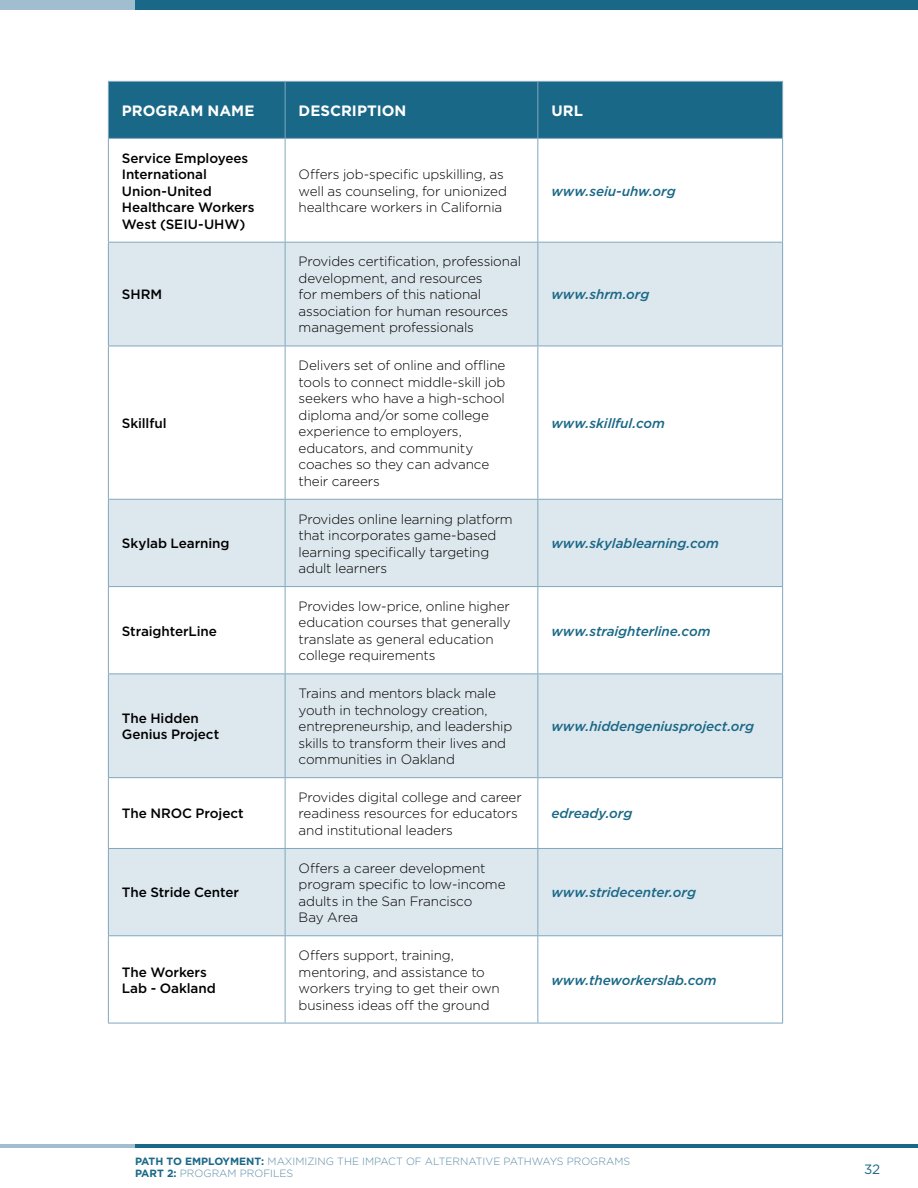
<style>
.page{position:relative;width:918px;height:1188px;background:#fff}
.page>*{position:absolute;margin:0;border:0;box-sizing:border-box;transform-origin:0 0}
.t1{font:700 15px "Gotham";letter-spacing:.005em;color:#fff}
.t2{font:300 13.5px/16.5px "Gotham";letter-spacing:-.01em;color:#000}
.t3{font:500 13.5px/16.5px "Gotham";letter-spacing:-.005em;color:#000}
.t4{font:italic 500 13.5px "Gotham";letter-spacing:-.005em;color:#1a6887}
.t5{font:13.5px "Gotham";color:#1a6887}
.t6{font:300 10.5px/12px "Gotham";color:#598ba7}
.s1{font-weight:700;color:#1a6887}
</style>
<div class="page">
<hr style="left:135px;top:1144px;width:783px;height:4px;background:#1a6887">
<hr style="left:0;top:1144px;width:135px;height:4px;background:#a1bdd0">
<div style="left:135px;top:0;width:783px;height:9px;background:#1a6887"></div>
<div style="left:0;top:0;width:135px;height:9px;background:#a1bdd0"></div>
<div style="left:109px;top:82px;width:673px;height:56px;background:#1a6887"></div>
<svg style="left:109px;top:243px;width:673px;height:692px;fill:#dde7ee"></svg>
<hr style="left:108px;top:81px;width:177px;height:1px;background:#81a7bf">
<hr style="left:108px;top:82px;width:1px;height:56px;background:#81a7bf">
<hr style="left:285px;top:81px;width:253px;height:1px;background:#81a7bf">
<hr style="left:285px;top:82px;width:1px;height:56px;background:#81a7bf">
<hr style="left:538px;top:81px;width:245px;height:1px;background:#81a7bf">
<hr style="left:537px;top:82px;width:1px;height:56px;background:#81a7bf">
<hr style="left:782px;top:82px;width:1px;height:56px;background:#81a7bf">
<hr style="left:108px;top:138px;width:177px;height:1px;background:#81a7bf">
<hr style="left:108px;top:139px;width:1px;height:103px;background:#81a7bf">
<hr style="left:285px;top:138px;width:253px;height:1px;background:#81a7bf">
<hr style="left:285px;top:139px;width:1px;height:103px;background:#81a7bf">
<hr style="left:538px;top:138px;width:245px;height:1px;background:#81a7bf">
<hr style="left:537px;top:139px;width:1px;height:103px;background:#81a7bf">
<hr style="left:782px;top:139px;width:1px;height:103px;background:#81a7bf">
<hr style="left:108px;top:242px;width:177px;height:1px;background:#81a7bf">
<hr style="left:108px;top:243px;width:1px;height:103px;background:#81a7bf">
<hr style="left:285px;top:242px;width:253px;height:1px;background:#81a7bf">
<hr style="left:285px;top:243px;width:1px;height:103px;background:#81a7bf">
<hr style="left:538px;top:242px;width:245px;height:1px;background:#81a7bf">
<hr style="left:537px;top:243px;width:1px;height:103px;background:#81a7bf">
<hr style="left:782px;top:243px;width:1px;height:103px;background:#81a7bf">
<hr style="left:108px;top:346px;width:177px;height:1px;background:#81a7bf">
<hr style="left:108px;top:346px;width:1px;height:153px;background:#81a7bf">
<hr style="left:285px;top:346px;width:253px;height:1px;background:#81a7bf">
<hr style="left:285px;top:346px;width:1px;height:153px;background:#81a7bf">
<hr style="left:538px;top:346px;width:245px;height:1px;background:#81a7bf">
<hr style="left:537px;top:346px;width:1px;height:153px;background:#81a7bf">
<hr style="left:782px;top:346px;width:1px;height:153px;background:#81a7bf">
<hr style="left:108px;top:499px;width:177px;height:1px;background:#81a7bf">
<hr style="left:108px;top:500px;width:1px;height:86px;background:#81a7bf">
<hr style="left:285px;top:499px;width:253px;height:1px;background:#81a7bf">
<hr style="left:285px;top:500px;width:1px;height:86px;background:#81a7bf">
<hr style="left:538px;top:499px;width:245px;height:1px;background:#81a7bf">
<hr style="left:537px;top:500px;width:1px;height:86px;background:#81a7bf">
<hr style="left:782px;top:500px;width:1px;height:86px;background:#81a7bf">
<hr style="left:108px;top:586px;width:177px;height:1px;background:#81a7bf">
<hr style="left:108px;top:587px;width:1px;height:86px;background:#81a7bf">
<hr style="left:285px;top:586px;width:253px;height:1px;background:#81a7bf">
<hr style="left:285px;top:587px;width:1px;height:86px;background:#81a7bf">
<hr style="left:538px;top:586px;width:245px;height:1px;background:#81a7bf">
<hr style="left:537px;top:587px;width:1px;height:86px;background:#81a7bf">
<hr style="left:782px;top:587px;width:1px;height:86px;background:#81a7bf">
<hr style="left:108px;top:673px;width:177px;height:1px;background:#81a7bf">
<hr style="left:108px;top:674px;width:1px;height:103px;background:#81a7bf">
<hr style="left:285px;top:673px;width:253px;height:1px;background:#81a7bf">
<hr style="left:285px;top:674px;width:1px;height:103px;background:#81a7bf">
<hr style="left:538px;top:673px;width:245px;height:1px;background:#81a7bf">
<hr style="left:537px;top:674px;width:1px;height:103px;background:#81a7bf">
<hr style="left:782px;top:674px;width:1px;height:103px;background:#81a7bf">
<hr style="left:108px;top:777px;width:177px;height:1px;background:#81a7bf">
<hr style="left:108px;top:778px;width:1px;height:70px;background:#81a7bf">
<hr style="left:285px;top:777px;width:253px;height:1px;background:#81a7bf">
<hr style="left:285px;top:778px;width:1px;height:70px;background:#81a7bf">
<hr style="left:538px;top:777px;width:245px;height:1px;background:#81a7bf">
<hr style="left:537px;top:778px;width:1px;height:70px;background:#81a7bf">
<hr style="left:782px;top:778px;width:1px;height:70px;background:#81a7bf">
<hr style="left:108px;top:848px;width:177px;height:1px;background:#81a7bf">
<hr style="left:108px;top:849px;width:1px;height:86px;background:#81a7bf">
<hr style="left:285px;top:848px;width:253px;height:1px;background:#81a7bf">
<hr style="left:285px;top:849px;width:1px;height:86px;background:#81a7bf">
<hr style="left:538px;top:848px;width:245px;height:1px;background:#81a7bf">
<hr style="left:537px;top:849px;width:1px;height:86px;background:#81a7bf">
<hr style="left:782px;top:849px;width:1px;height:86px;background:#81a7bf">
<hr style="left:108px;top:935px;width:177px;height:1px;background:#81a7bf">
<hr style="left:108px;top:936px;width:1px;height:87px;background:#81a7bf">
<hr style="left:285px;top:935px;width:253px;height:1px;background:#81a7bf">
<hr style="left:285px;top:936px;width:1px;height:87px;background:#81a7bf">
<hr style="left:538px;top:935px;width:245px;height:1px;background:#81a7bf">
<hr style="left:537px;top:936px;width:1px;height:87px;background:#81a7bf">
<hr style="left:782px;top:936px;width:1px;height:87px;background:#81a7bf">
<hr style="left:108px;top:1023px;width:177px;height:1px;background:#81a7bf">
<hr style="left:285px;top:1023px;width:253px;height:1px;background:#81a7bf">
<hr style="left:538px;top:1023px;width:245px;height:1px;background:#81a7bf">
<p class="t1" style="left:122px;top:101px;width:134px">PROGRAM NAME</p>
<p class="t1" style="left:299px;top:101px;width:109px">DESCRIPTION</p>
<p class="t1" style="left:551px;top:101px;width:33px">URL</p>
<p class="t3" style="left:122px;top:149px;width:134px">Service Employees<br>International<br>Union-United<br>Healthcare Workers<br>West (SEIU-UHW)</p>
<p class="t2" style="left:299px;top:166px;width:210px">Offers job-specific upskilling, as well as counseling, for unionized healthcare workers in California</p>
<p class="t4" style="left:551px;top:182px;width:126px">www.seiu-uhw.org</p>
<p class="t3" style="left:122px;top:286px;width:42px">SHRM</p>
<p class="t2" style="left:299px;top:253px;width:224px">Provides certification, professional development, and resources<br>for members of this national association for human resources management professionals</p>
<p class="t4" style="left:551px;top:286px;width:100px">www.shrm.org</p>
<p class="t3" style="left:122px;top:415px;width:46px">Skillful</p>
<p class="t2" style="left:299px;top:357px;width:208px">Delivers set of online and offline tools to connect middle-skill job seekers who have a high-school diploma and/or some college experience to employers, educators, and community coaches so they can advance their careers</p>
<p class="t4" style="left:551px;top:414px;width:115px">www.skillful.com</p>
<p class="t3" style="left:122px;top:535px;width:109px">Skylab Learning</p>
<p class="t2" style="left:299px;top:510px;width:216px">Provides online learning platform that incorporates game-based learning specifically targeting adult learners</p>
<p class="t4" style="left:551px;top:535px;width:169px">www.skylablearning.com</p>
<p class="t3" style="left:122px;top:622px;width:97px">StraighterLine</p>
<p class="t2" style="left:299px;top:597px;width:214px">Provides low-price, online higher education courses that generally translate as general education college requirements</p>
<p class="t4" style="left:551px;top:622px;width:161px">www.straighterline.com</p>
<p class="t3" style="left:122px;top:710px;width:99px">The Hidden<br>Genius Project</p>
<p class="t2" style="left:299px;top:685px;width:215px">Trains and mentors black male youth in technology creation, entrepreneurship, and leadership skills to transform their lives and communities in Oakland</p>
<p class="t4" style="left:551px;top:718px;width:204px">www.hiddengeniusproject.org</p>
<p class="t3" style="left:122px;top:805px;width:123px">The NROC Project</p>
<p class="t2" style="left:299px;top:789px;width:225px">Provides digital college and career readiness resources for educators and institutional leaders</p>
<p class="t4" style="left:551px;top:805px;width:83px">edready.org</p>
<p class="t3" style="left:122px;top:884px;width:119px">The Stride Center</p>
<p class="t2" style="left:299px;top:859px;width:208px">Offers a career development program specific to low-income adults in the San Francisco<br>Bay Area</p>
<p class="t4" style="left:551px;top:884px;width:146px">www.stridecenter.org</p>
<p class="t3" style="left:122px;top:963px;width:95px">The Workers<br>Lab - Oakland</p>
<p class="t2" style="left:299px;top:947px;width:203px">Offers support, training, mentoring, and assistance to workers trying to get their own business ideas off the ground</p>
<p class="t4" style="left:551px;top:971px;width:167px">www.theworkerslab.com</p>
<p class="t6" style="left:135px;top:1155px;width:497px"><span class="s1">PATH TO EMPLOYMENT:</span> MAXIMIZING THE IMPACT OF ALTERNATIVE PATHWAYS PROGRAMS<br><span class="s1">PART 2:</span> PROGRAM PROFILES</p>
<p class="t5" style="left:864px;top:1160px;width:18px">32</p>
</div>
